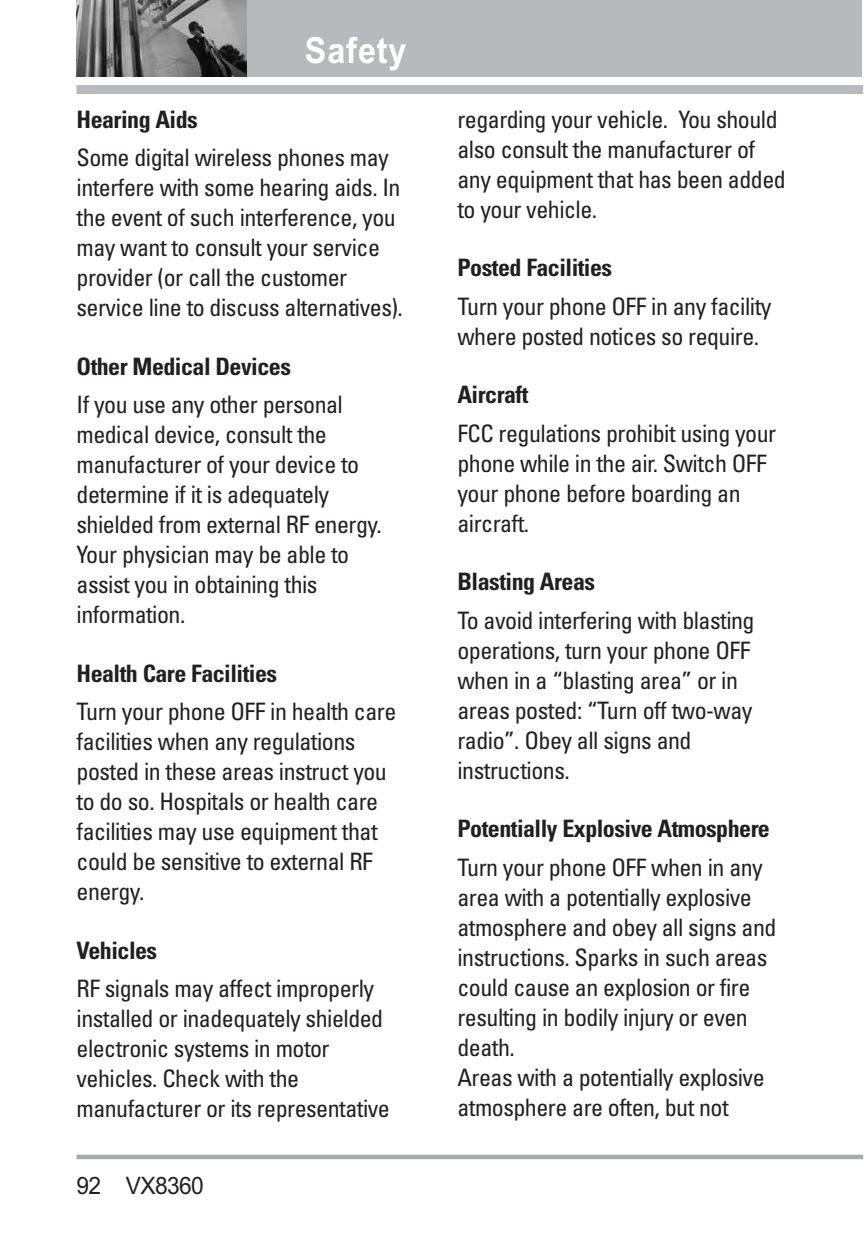
<style>
.page{position:relative;width:864px;height:1242px;background:#fff}
.page>*{position:absolute;margin:0;border:0;box-sizing:border-box;transform-origin:0 0}
.t1{font:700 36px "Arial";letter-spacing:.03em;color:#fff;scale:.9 1}
.t2{font:condensed 24px/30px "Univers";letter-spacing:-.02em;color:#231f20}
.t3{font:700 condensed 24px "Univers";letter-spacing:-.02em;color:#231f20}
.t4{font:24px "Arial";letter-spacing:-.03em;color:#231f20;scale:.95 1}
</style>
<div class="page">
<hr style="left:77px;top:1155px;width:786px;height:4px;background:#a8a9ad">
<div style="left:77px;top:85px;width:786px;height:9px;background:#b8b9bc"></div>
<div style="left:96px;top:0;width:766px;height:77px;background:#b8b9bc"></div>
<img style="left:77px;top:0;width:170px;height:77px">
<h1 class="t1" style="left:305px;top:30px;width:115px">Safety</h1>
<p class="t3" style="left:77px;top:111px;width:123px">Hearing Aids</p>
<p class="t2" style="left:77px;top:145px;width:328px">Some digital wireless phones may interfere with some hearing aids. In the event of such interference, you may want to consult your service provider (or call the customer service line to discuss alternatives).</p>
<p class="t3" style="left:77px;top:358px;width:216px">Other Medical Devices</p>
<p class="t2" style="left:77px;top:392px;width:307px">If you use any other personal medical device, consult the manufacturer of your device to determine if it is adequately shielded from external RF energy.<br>Your physician may be able to assist you in obtaining this information.</p>
<p class="t3" style="left:77px;top:665px;width:202px">Health Care Facilities</p>
<p class="t2" style="left:77px;top:699px;width:321px">Turn your phone OFF in health care facilities when any regulations posted in these areas instruct you to do so. Hospitals or health care facilities may use equipment that could be sensitive to external RF energy.</p>
<p class="t3" style="left:77px;top:942px;width:82px">Vehicles</p>
<p class="t2" style="left:77px;top:976px;width:315px">RF signals may affect improperly installed or inadequately shielded electronic systems in motor vehicles. Check with the manufacturer or its representative</p>
<p class="t4" style="left:77px;top:1172px;width:136px">92 VX8360</p>
<p class="t2" style="left:458px;top:106px;width:330px">regarding your vehicle. You should also consult the manufacturer of any equipment that has been added to your vehicle.</p>
<p class="t3" style="left:458px;top:259px;width:156px">Posted Facilities</p>
<p class="t2" style="left:458px;top:293px;width:315px">Turn your phone OFF in any facility where posted notices so require.</p>
<p class="t3" style="left:458px;top:386px;width:72px">Aircraft</p>
<p class="t2" style="left:458px;top:420px;width:320px">FCC regulations prohibit using your phone while in the air. Switch OFF your phone before boarding an aircraft.</p>
<p class="t3" style="left:458px;top:573px;width:139px">Blasting Areas</p>
<p class="t2" style="left:458px;top:607px;width:299px">To avoid interfering with blasting operations, turn your phone OFF when in a “blasting area” or in areas posted: “Turn off two-way radio”. Obey all signs and instructions.</p>
<p class="t3" style="left:458px;top:820px;width:314px">Potentially Explosive Atmosphere</p>
<p class="t2" style="left:458px;top:854px;width:320px">Turn your phone OFF when in any area with a potentially explosive atmosphere and obey all signs and instructions. Sparks in such areas could cause an explosion or fire resulting in bodily injury or even death.<br>Areas with a potentially explosive atmosphere are often, but not</p>
</div>
